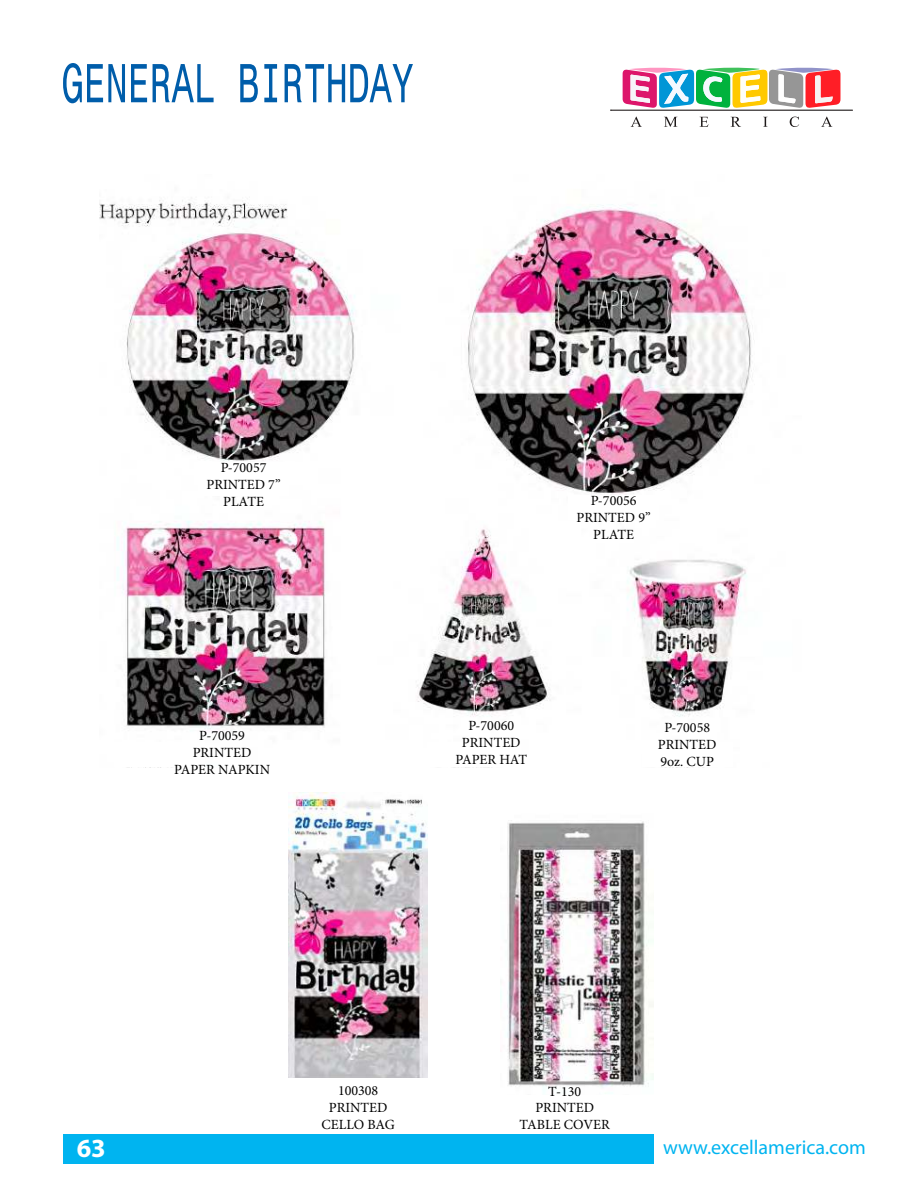
<style>
.page{position:relative;width:916px;height:1190px;background:#fff}
.page>*{position:absolute;margin:0;border:0;box-sizing:border-box;transform-origin:0 0}
.t1{font:700 26.25px "Myriad Pro";color:#fff}
.t2{font:20.12px "Myriad Pro";color:#00b4f0}
.t3{font:14px/16.8px "Minion Pro";color:#000;text-align:center}
</style>
<div class="page">
<div style="left:63px;top:1133px;width:590px;height:30px;background:#00b4f0"></div>
<img style="left:99px;top:200px;width:653px;height:532px">
<img style="left:500px;top:820px;width:153px;height:271px">
<img style="left:289px;top:792px;width:138px;height:285px">
<div style="left:198px;top:471px;width:91px;height:24px;background:#fff"></div>
<div style="left:568px;top:495px;width:90px;height:24px;background:#fff"></div>
<div style="left:194px;top:463px;width:123px;height:22px;background:#fff"></div>
<svg style="left:610px;top:67px;width:242px;height:44px"></svg>
<svg style="left:630px;top:117px;width:11px;height:10px"></svg>
<svg style="left:664px;top:117px;width:13px;height:10px"></svg>
<svg style="left:699px;top:117px;width:9px;height:10px"></svg>
<svg style="left:730px;top:117px;width:11px;height:10px"></svg>
<svg style="left:763px;top:117px;width:4px;height:10px"></svg>
<svg style="left:789px;top:117px;width:10px;height:10px"></svg>
<svg style="left:821px;top:117px;width:11px;height:10px"></svg>
<svg style="left:63px;top:63px;width:62px;height:40px"></svg>
<svg style="left:131px;top:64px;width:82px;height:38px"></svg>
<svg style="left:240px;top:64px;width:18px;height:38px"></svg>
<svg style="left:264px;top:64px;width:13px;height:38px"></svg>
<svg style="left:284px;top:64px;width:129px;height:38px"></svg>
<p class="t3" style="left:206px;top:459px;width:76px">P-70057<br>PRINTED 7”<br>PLATE</p>
<p class="t3" style="left:576px;top:492px;width:76px">P-70056<br>PRINTED 9”<br>PLATE</p>
<p class="t3" style="left:455px;top:717px;width:73px">P-70060<br>PRINTED<br>PAPER HAT</p>
<p class="t3" style="left:174px;top:727px;width:97px">P-70059<br>PRINTED<br>PAPER NAPKIN</p>
<p class="t3" style="left:657px;top:719px;width:60px">P-70058<br>PRINTED<br>9oz. CUP</p>
<p class="t3" style="left:321px;top:1082px;width:75px">100308<br>PRINTED<br>CELLO BAG</p>
<p class="t3" style="left:519px;top:1082px;width:92px">T-130<br>PRINTED<br>TABLE COVER</p>
<h1 class="t1" style="left:77px;top:1132px;width:31px">63</h1>
<h2 class="t2" style="left:663px;top:1135px;width:204px">www.excellamerica.com</h2>
</div>
